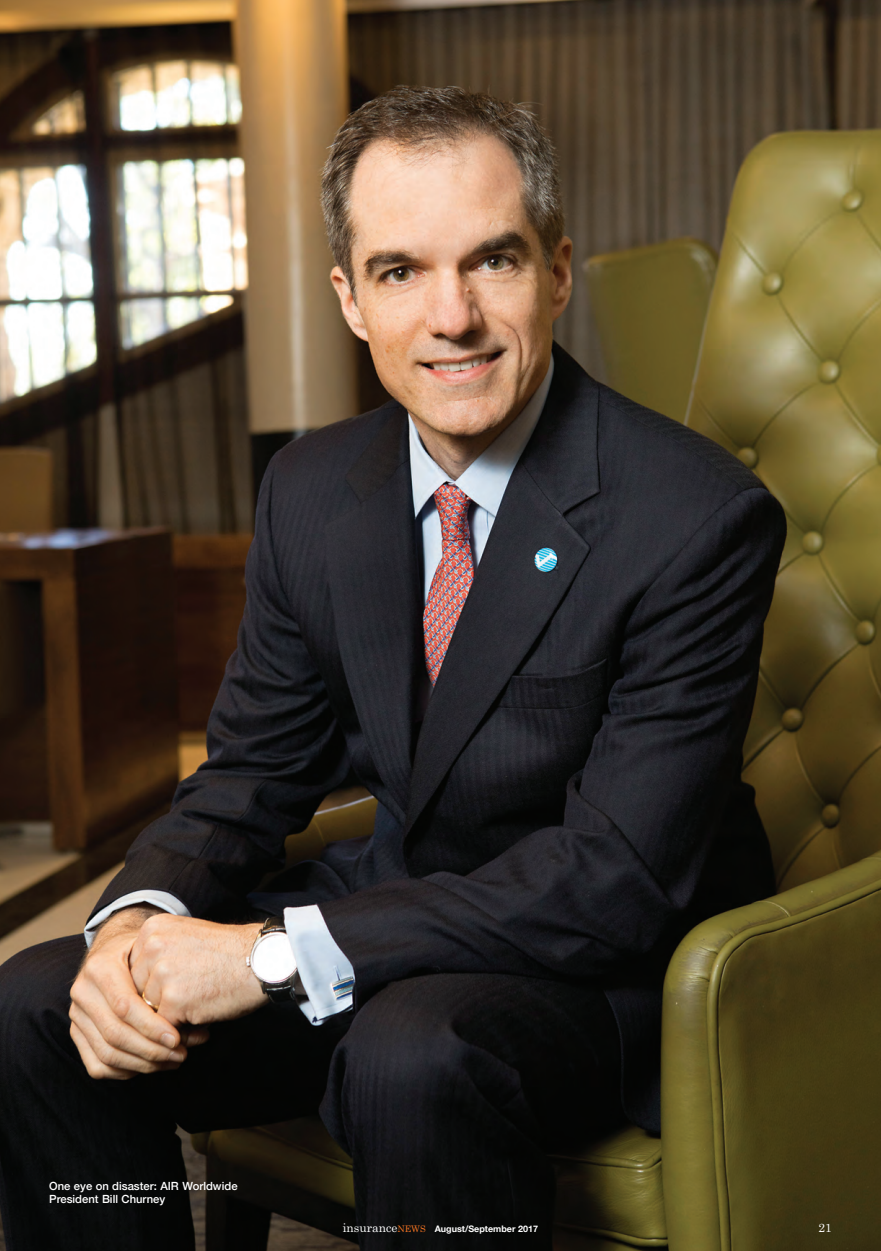
<style>
.page{position:relative;width:881px;height:1251px;background:#fff}
.page>*{position:absolute;margin:0;border:0;box-sizing:border-box;transform-origin:0 0}
.t1{font:12px "Century Schoolbook";color:#fff}
.t2{font:500 11.25px/13.5px "Helvetica Neue";color:#fff}
.t3{font:700 9px "Helvetica Neue";color:#fff}
.s1{font-family:"Century Schoolbook";font-weight:400;font-size:12px}
.s2{font-family:"Century Schoolbook";font-weight:400;color:#f47321}
</style>
<div class="page">
<img style="left:0;top:0;width:881px;height:1251px">
<p class="t2" style="left:49px;top:1178px;width:190px">One eye on disaster: AIR Worldwide<br>President Bill Churney</p>
<p class="t3" style="left:343px;top:1223px;width:197px"><span class="s1">insurance</span><span class="s2">NEWS</span> August/September 2017</p>
<p class="t1" style="left:818px;top:1220px;width:15px">21</p>
</div>
